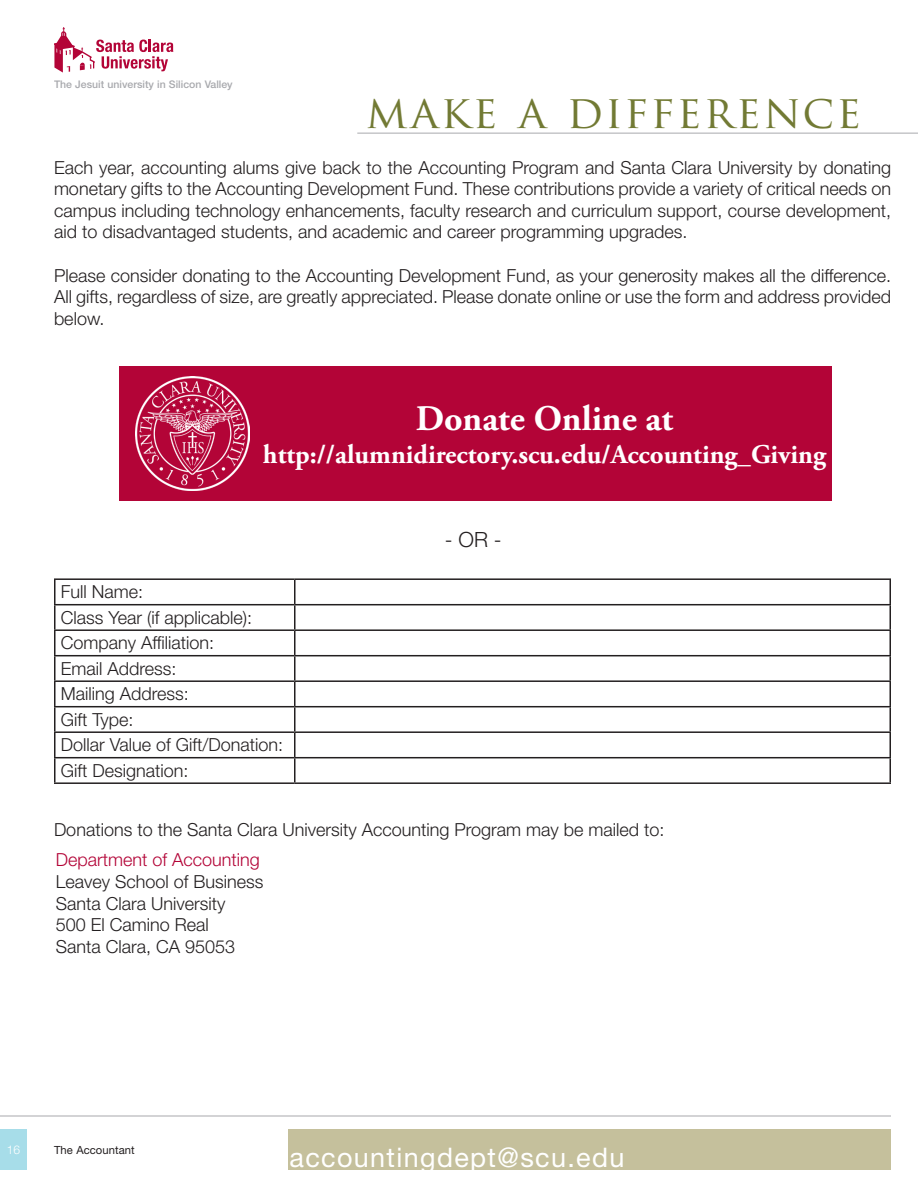
<style>
.page{position:relative;width:918px;height:1188px;background:#fff}
.page>*{position:absolute;margin:0;border:0;box-sizing:border-box;transform-origin:0 0}
.t1{font:45px "Trajan Pro";letter-spacing:.05em;color:#727a34}
.t2{font:700 36px "Adobe Garamond Pro";color:#fff}
.t3{font:700 27px "Adobe Garamond Pro";color:#fff}
.t4{font:27px "Helvetica Neue LT Std";letter-spacing:.05em;color:#fff}
.t5{font:300 21px "Helvetica Neue LT Std";color:#231f20}
.t6{font:300 18px/21.6px "Helvetica Neue LT Std";color:#231f20;text-align:justify}
.t7{font:300 18px "Helvetica Neue LT Std";color:#b30437}
.t8{font:300 12px "Helvetica Neue LT Std";color:#fff}
.t9{font:11.25px "Helvetica Neue LT Std";letter-spacing:.005em;color:#231f20}
.t10{font:500 10.5px "Helvetica Neue LT Std";color:#a8a9ad}
</style>
<div class="page">
<hr style="left:0;top:1116px;width:891px;height:1px;background:#a8a9ad">
<div style="left:0;top:1130px;width:27px;height:40px;background:#a7dde9"></div>
<svg style="left:54px;top:27px;width:119px;height:46px"></svg>
<div style="left:288px;top:1130px;width:603px;height:40px;background:#c5c09c"></div>
<hr style="left:357px;top:133px;width:561px;height:1px;background:#a8a9ad">
<hr style="left:295px;top:578px;width:596px;height:2px;background:#231f20">
<hr style="left:295px;top:604px;width:596px;height:1px;background:#231f20">
<hr style="left:295px;top:629px;width:596px;height:2px;background:#231f20">
<hr style="left:295px;top:655px;width:596px;height:1px;background:#231f20">
<hr style="left:295px;top:680px;width:596px;height:2px;background:#231f20">
<hr style="left:295px;top:706px;width:596px;height:1px;background:#231f20">
<hr style="left:295px;top:731px;width:596px;height:2px;background:#231f20">
<hr style="left:295px;top:757px;width:596px;height:1px;background:#231f20">
<svg style="left:890px;top:580px;width:1px;height:202px"></svg>
<hr style="left:295px;top:782px;width:596px;height:2px;background:#231f20">
<hr style="left:54px;top:578px;width:241px;height:2px;background:#231f20">
<hr style="left:54px;top:580px;width:2px;height:24px;background:#231f20">
<hr style="left:294px;top:580px;width:2px;height:24px;background:#231f20">
<hr style="left:54px;top:604px;width:241px;height:1px;background:#231f20">
<hr style="left:54px;top:605px;width:2px;height:24px;background:#231f20">
<hr style="left:294px;top:605px;width:2px;height:24px;background:#231f20">
<hr style="left:54px;top:629px;width:241px;height:2px;background:#231f20">
<hr style="left:54px;top:631px;width:2px;height:24px;background:#231f20">
<hr style="left:294px;top:631px;width:2px;height:24px;background:#231f20">
<hr style="left:54px;top:655px;width:241px;height:1px;background:#231f20">
<hr style="left:54px;top:656px;width:2px;height:24px;background:#231f20">
<hr style="left:294px;top:656px;width:2px;height:24px;background:#231f20">
<hr style="left:54px;top:680px;width:241px;height:2px;background:#231f20">
<hr style="left:54px;top:682px;width:2px;height:24px;background:#231f20">
<hr style="left:294px;top:682px;width:2px;height:24px;background:#231f20">
<hr style="left:54px;top:706px;width:241px;height:1px;background:#231f20">
<hr style="left:54px;top:707px;width:2px;height:24px;background:#231f20">
<hr style="left:294px;top:707px;width:2px;height:24px;background:#231f20">
<hr style="left:54px;top:731px;width:241px;height:2px;background:#231f20">
<hr style="left:54px;top:733px;width:2px;height:24px;background:#231f20">
<hr style="left:294px;top:733px;width:2px;height:24px;background:#231f20">
<hr style="left:54px;top:757px;width:241px;height:1px;background:#231f20">
<hr style="left:54px;top:758px;width:2px;height:24px;background:#231f20">
<hr style="left:294px;top:758px;width:2px;height:24px;background:#231f20">
<hr style="left:54px;top:782px;width:241px;height:2px;background:#231f20">
<div style="left:119px;top:366px;width:192px;height:135px;background:#b30437"></div>
<div style="left:257px;top:366px;width:575px;height:135px;background:#b30437"></div>
<img style="left:136px;top:376px;width:113px;height:114px">
<p class="t10" style="left:54px;top:78px;width:180px">The Jesuit university in Silicon Valley</p>
<h1 class="t1" style="left:366px;top:84px;width:497px">MAKE A DIFFERENCE</h1>
<p class="t6" style="left:54px;top:156px;width:839px">Each year, accounting alums give back to the Accounting Program and Santa Clara University by donating monetary gifts to the Accounting Development Fund. These contributions provide a variety of critical needs on campus including technology enhancements, faculty research and curriculum support, course development, aid to disadvantaged students, and academic and career programming upgrades.</p>
<p class="t6" style="left:54px;top:264px;width:839px">Please consider donating to the Accounting Development Fund, as your generosity makes all the difference.<br>All gifts, regardless of size, are greatly appreciated. Please donate online or use the form and address provided below.</p>
<h2 class="t2" style="left:416px;top:398px;width:259px">Donate Online at</h2>
<h3 class="t3" style="left:263px;top:438px;width:565px">http://alumnidirectory.scu.edu/Accounting_Giving</h3>
<p class="t6" style="left:61px;top:579px;width:224px;line-height:25.5px;text-align:left">Full Name:<br>Class Year (if applicable):<br>Company Affiliation:<br>Email Address:<br>Mailing Address:<br>Gift Type:<br>Dollar Value of Gift/Donation:<br>Gift Designation:</p>
<p class="t5" style="left:445px;top:527px;width:58px">- OR -</p>
<p class="t6" style="left:54px;top:819px;width:612px">Donations to the Santa Clara University Accounting Program may be mailed to:</p>
<p class="t7" style="left:56px;top:849px;width:206px">Department of Accounting</p>
<p class="t6" style="left:56px;top:870px;width:209px;text-align:left">Leavey School of Business<br>Santa Clara University<br>500 El Camino Real<br>Santa Clara, CA 95053</p>
<p class="t8" style="left:7px;top:1142px;width:15px">16</p>
<p class="t9" style="left:54px;top:1143px;width:82px">The Accountant</p>
<h3 class="t4" style="left:290px;top:1141px;width:337px">accountingdept@scu.edu</h3>
</div>
